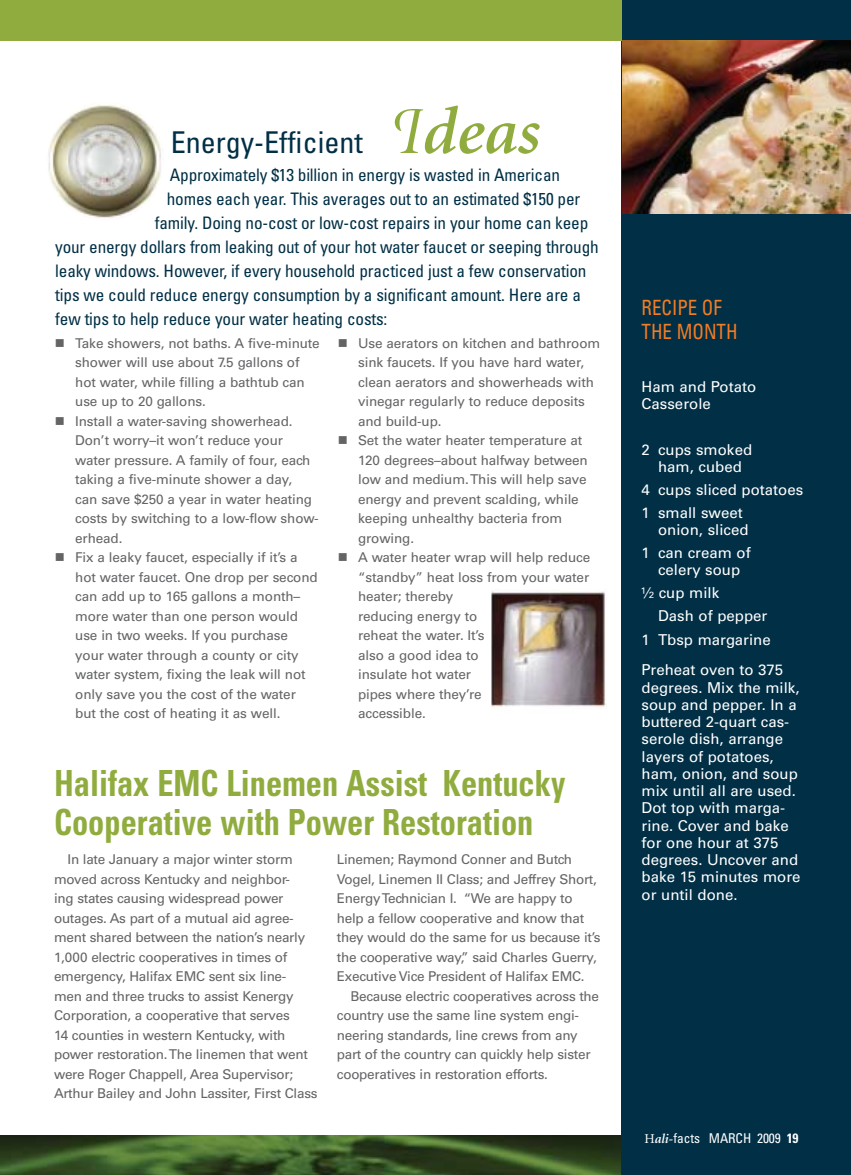
<style>
.page{position:relative;width:851px;height:1175px;background:#fff}
.page>*{position:absolute;margin:0;border:0;box-sizing:border-box;transform-origin:0 0}
.t1{font:italic 600 66.9px "Minion";color:#90ac3e}
.t2{font:700 condensed 36px/39px "Univers";color:#90ac3e;scale:.9 1}
.t3{font:condensed 30px "Univers";color:#012f45}
.t4{font:condensed 21px/24px "Univers";color:#f47c23;scale:.9 1}
.t5{font:condensed 17.25px "Univers";letter-spacing:-.01em;color:#012f45}
.t6{font:15px/17.2px "Univers";color:#fff}
.t7{font:13.5px/19.5px "Univers";letter-spacing:-.01em;color:#636466}
.t8{font:condensed 13.5px "Univers";letter-spacing:-.005em;color:#fff}
.s1{font-family:"Minion Swash Display";font-weight:400}
.s2{font-family:"Minion";font-stretch:normal}
.s3{font-family:"Minion";font-weight:600;font-style:italic;font-stretch:normal}
.s4{font-weight:700}
</style>
<div class="page">
<img style="left:0;top:1135px;width:622px;height:39px">
<div style="left:622px;top:0;width:228px;height:1174px;background:#012f45"></div>
<div style="left:0;top:0;width:622px;height:40px;background:#90ac3e"></div>
<img style="left:622px;top:40px;width:228px;height:174px">
<img style="left:47px;top:102px;width:117px;height:119px;border-radius:50%">
<img style="left:491px;top:591px;width:115px;height:116px">
<h1 class="t1" style="left:389px;top:105px;width:152px"><span class="s1">I</span>deas</h1>
<p class="t5" style="left:170px;top:168px;width:391px">Approximately $13 billion in energy is wasted in American</p>
<p class="t5" style="left:167px;top:192px;width:415px">homes each year. This averages out to an estimated $150 per</p>
<p class="t5" style="left:155px;top:216px;width:435px">family. Doing no-cost or low-cost repairs in your home can keep</p>
<p class="t5" style="left:55px;top:240px;width:545px">your energy dollars from leaking out of your hot water faucet or seeping through</p>
<p class="t5" style="left:55px;top:264px;width:532px">leaky windows. However, if every household practiced just a few conservation</p>
<p class="t5" style="left:55px;top:288px;width:527px">tips we could reduce energy consumption by a significant amount. Here are a</p>
<p class="t5" style="left:55px;top:312px;width:334px">few tips to help reduce your water heating costs:</p>
<h3 class="t3" style="left:171px;top:132px;width:193px">Energy-Efficient</h3>
<p class="t7" style="left:75px;top:334px;width:246px">Take showers, not baths. A five-minute shower will use about 7.5 gallons of hot water, while filling a bathtub can use up to 20 gallons.<br>Install a water-saving showerhead.<br>Don’t worry–it won’t reduce your water pressure. A family of four, each taking a five-minute shower a day,<br>can save $250 a year in water heating costs by switching to a low-flow show&shy;erhead.<br>Fix a leaky faucet, especially if it’s a hot water faucet. One drop per second can add up to 165 gallons a month– more water than one person would use in two weeks. If you purchase your water through a county or city water system, fixing the leak will not only save you the cost of the water but the cost of heating it as well.</p>
<p class="t7" style="left:358px;top:334px;width:244px">Use aerators on kitchen and bathroom sink faucets. If you have hard water, clean aerators and showerheads with vinegar regularly to reduce deposits and build-up.<br>Set the water heater temperature at<br>120 degrees–about halfway between low and medium. This will help save energy and prevent scalding, while keeping unhealthy bacteria from growing.<br>A water heater wrap will help reduce “standby” heat loss from your water heater; thereby<br>reducing energy to<br>reheat the water. It’s<br>also a good idea to<br>insulate hot water<br>pipes where they’re<br>accessible.</p>
<h2 class="t2" style="left:54px;top:767px;width:569px">Halifax EMC Linemen Assist Kentucky<br>Cooperative with Power Restoration</h2>
<p class="t7" style="left:54px;top:851px;width:265px;text-indent:14px">In late January a major winter storm moved across Kentucky and neighbor-<br>ing states causing widespread power outages. As part of a mutual aid agree&shy;ment shared between the nation’s nearly 1,000 electric cooperatives in times of emergency, Halifax EMC sent six line&shy;men and three trucks to assist Kenergy Corporation, a cooperative that serves<br>14 counties in western Kentucky, with power restoration. The linemen that went were Roger Chappell, Area Supervisor; Arthur Bailey and John Lassiter, First Class</p>
<p class="t7" style="left:337px;top:851px;width:265px">Linemen; Raymond Conner and Butch Vogel, Linemen II Class; and Jeffrey Short, Energy Technician I. “We are happy to help a fellow cooperative and know that they would do the same for us because it’s the cooperative way,” said Charles Guerry, Executive Vice President of Halifax EMC.</p>
<p class="t7" style="left:337px;top:987px;width:264px;text-indent:14px">Because electric cooperatives across the country use the same line system engi&shy;neering standards, line crews from any part of the country can quickly help sister cooperatives in restoration efforts.</p>
<h3 class="t4" style="left:641px;top:298px;width:108px">RECIPE OF<br>THE MONTH</h3>
<p class="t6" style="left:641px;top:380px;width:116px;line-height:16.5px">Ham and Potato<br>Casserole</p>
<p class="t6" style="left:641px;top:443px;width:112px;line-height:16.5px;text-align:center">2 cups smoked ham, cubed</p>
<p class="t6" style="left:641px;top:479px;width:163px;line-height:23.2px">4 cups sliced potatoes<br>1 small sweet</p>
<p class="t6" style="left:641px;top:519px;width:111px;line-height:23.2px;text-align:right">onion, sliced<br>1 can cream of</p>
<p class="t6" style="left:641px;top:559px;width:100px;line-height:23.2px;text-indent:16px">celery soup ½ cup milk</p>
<p class="t6" style="left:641px;top:605px;width:131px;line-height:23.2px;text-align:right">Dash of pepper<br>1 Tbsp margarine</p>
<p class="t6" style="left:641px;top:662px;width:160px">Preheat oven to 375 degrees. Mix the milk, soup and pepper. In a buttered 2-quart cas&shy;serole dish, arrange layers of potatoes, ham, onion, and soup mix until all are used.<br>Dot top with marga&shy;rine. Cover and bake for one hour at 375 degrees. Uncover and bake 15 minutes more or until done.</p>
<p class="t8" style="left:644px;top:1133px;width:156px"><span class="s2">H</span><span class="s3">ali-</span>facts MARCH 2009 <span class="s4">19</span></p>
</div>
